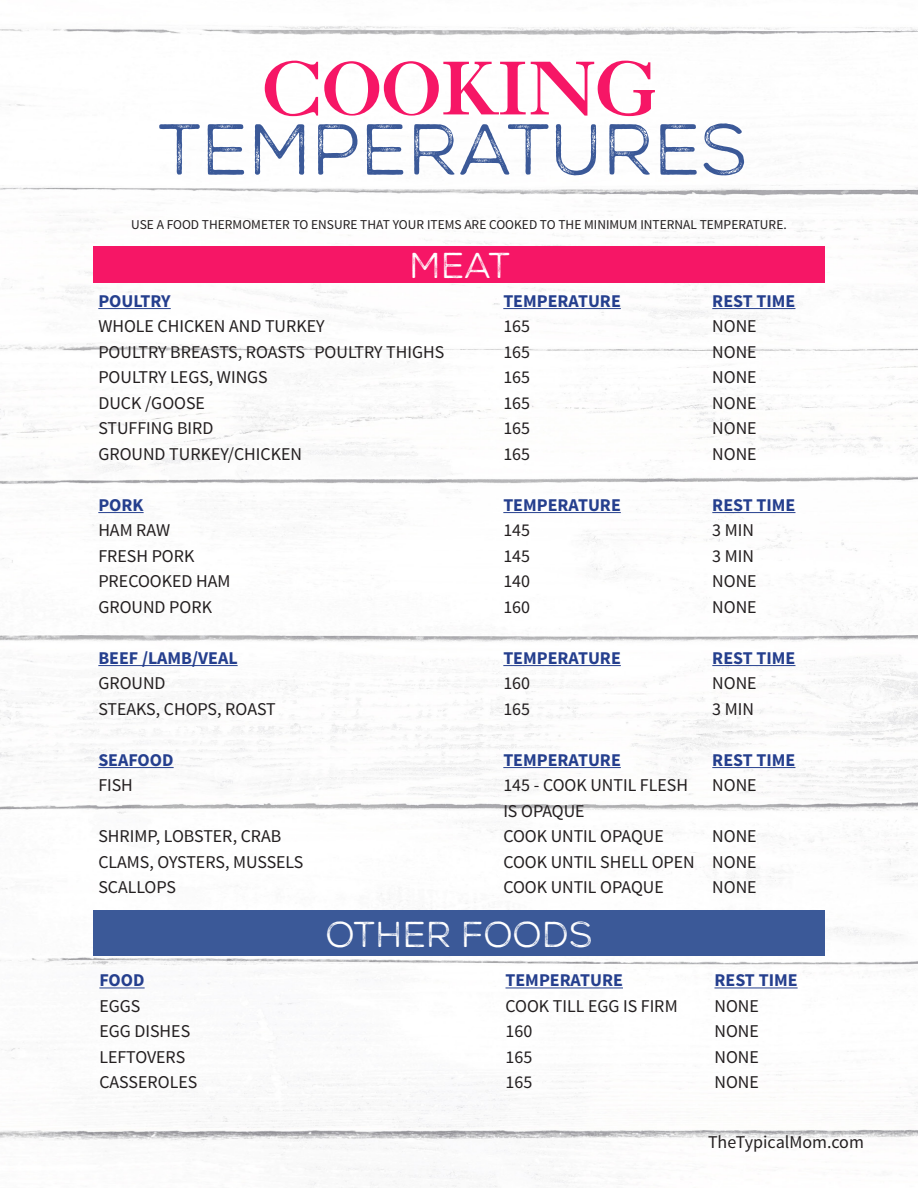
<style>
.page{position:relative;width:918px;height:1188px;background:#fff}
.page>*{position:absolute;margin:0;border:0;box-sizing:border-box;transform-origin:0 0}
.t1{font:72px "Nexa Rust Sans Book 03";color:#3b5998}
.t2{font:700 72px "Caslon";color:#f61666}
.t3{font:36px "Nexa Rust Sans Book 03";color:#fff}
.t4{font:18px/25.5px "Source Sans Pro";color:#231f20}
.t5{font:700 18px "Source Sans Pro";color:#253f8e}
.t6{font:13.5px "Source Sans Pro";color:#231f20}
</style>
<div class="page">
<img style="left:0;top:26px;width:918px;height:1162px">
<div style="left:93px;top:247px;width:732px;height:36px;background:#f61666"></div>
<hr style="left:98px;top:308px;width:73px;height:1px;background:#253f8e">
<hr style="left:98px;top:512px;width:46px;height:1px;background:#253f8e">
<hr style="left:98px;top:665px;width:140px;height:1px;background:#253f8e">
<hr style="left:98px;top:767px;width:76px;height:1px;background:#253f8e">
<hr style="left:503px;top:308px;width:118px;height:1px;background:#253f8e">
<hr style="left:503px;top:512px;width:118px;height:1px;background:#253f8e">
<hr style="left:503px;top:665px;width:118px;height:1px;background:#253f8e">
<hr style="left:503px;top:767px;width:118px;height:1px;background:#253f8e">
<hr style="left:712px;top:308px;width:83px;height:1px;background:#253f8e">
<hr style="left:712px;top:512px;width:83px;height:1px;background:#253f8e">
<hr style="left:712px;top:665px;width:83px;height:1px;background:#253f8e">
<hr style="left:712px;top:767px;width:83px;height:1px;background:#253f8e">
<div style="left:93px;top:910px;width:732px;height:46px;background:#3b5998"></div>
<hr style="left:99px;top:988px;width:46px;height:1px;background:#253f8e">
<hr style="left:506px;top:988px;width:117px;height:1px;background:#253f8e">
<hr style="left:714px;top:988px;width:84px;height:1px;background:#253f8e">
<p class="t2" style="left:263px;top:44px;width:394px">COOKING</p>
<p class="t1" style="left:158px;top:109px;width:591px">TEMPERATURES</p>
<p class="t6" style="left:131px;top:216px;width:657px">USE A FOOD THERMOMETER TO ENSURE THAT YOUR ITEMS ARE COOKED TO THE MINIMUM INTERNAL TEMPERATURE.</p>
<p class="t3" style="left:409px;top:245px;width:102px">MEAT</p>
<p class="t5" style="left:98px;top:289px;width:74px">POULTRY</p>
<p class="t4" style="left:98px;top:314px;width:228px">WHOLE CHICKEN AND TURKEY</p>
<p class="t4" style="left:98px;top:339px;width:347px">POULTRY BREASTS, ROASTS POULTRY THIGHS</p>
<p class="t4" style="left:98px;top:365px;width:171px">POULTRY LEGS, WINGS</p>
<p class="t4" style="left:98px;top:390px;width:108px">DUCK /GOOSE</p>
<p class="t4" style="left:98px;top:416px;width:117px">STUFFING BIRD</p>
<p class="t4" style="left:98px;top:441px;width:205px">GROUND TURKEY/CHICKEN</p>
<p class="t5" style="left:98px;top:493px;width:47px">PORK</p>
<p class="t4" style="left:98px;top:518px;width:73px">HAM RAW</p>
<p class="t4" style="left:98px;top:543px;width:98px">FRESH PORK</p>
<p class="t4" style="left:98px;top:569px;width:134px">PRECOOKED HAM</p>
<p class="t4" style="left:98px;top:594px;width:115px">GROUND PORK</p>
<p class="t5" style="left:98px;top:646px;width:141px">BEEF /LAMB/VEAL</p>
<p class="t4" style="left:98px;top:671px;width:69px">GROUND</p>
<p class="t4" style="left:98px;top:696px;width:179px">STEAKS, CHOPS, ROAST</p>
<p class="t5" style="left:98px;top:748px;width:77px">SEAFOOD</p>
<p class="t4" style="left:98px;top:773px;width:36px">FISH</p>
<p class="t4" style="left:98px;top:824px;width:185px">SHRIMP, LOBSTER, CRAB</p>
<p class="t4" style="left:98px;top:849px;width:207px">CLAMS, OYSTERS, MUSSELS</p>
<p class="t4" style="left:98px;top:875px;width:79px">SCALLOPS</p>
<p class="t5" style="left:503px;top:289px;width:119px">TEMPERATURE</p>
<p class="t4" style="left:503px;top:314px;width:28px">165</p>
<p class="t4" style="left:503px;top:339px;width:28px">165</p>
<p class="t4" style="left:503px;top:365px;width:28px">165</p>
<p class="t4" style="left:503px;top:390px;width:28px">165</p>
<p class="t4" style="left:503px;top:416px;width:28px">165</p>
<p class="t4" style="left:503px;top:441px;width:28px">165</p>
<p class="t5" style="left:503px;top:493px;width:119px">TEMPERATURE</p>
<p class="t4" style="left:503px;top:518px;width:28px">145</p>
<p class="t4" style="left:503px;top:543px;width:28px">145</p>
<p class="t4" style="left:503px;top:569px;width:28px">140</p>
<p class="t4" style="left:503px;top:594px;width:28px">160</p>
<p class="t5" style="left:503px;top:646px;width:119px">TEMPERATURE</p>
<p class="t4" style="left:503px;top:671px;width:28px">160</p>
<p class="t4" style="left:503px;top:696px;width:28px">165</p>
<p class="t5" style="left:503px;top:748px;width:119px">TEMPERATURE</p>
<p class="t4" style="left:503px;top:773px;width:186px">145 - COOK UNTIL FLESH<br>IS OPAQUE</p>
<p class="t4" style="left:503px;top:824px;width:162px">COOK UNTIL OPAQUE</p>
<p class="t4" style="left:503px;top:849px;width:193px">COOK UNTIL SHELL OPEN</p>
<p class="t4" style="left:503px;top:875px;width:162px">COOK UNTIL OPAQUE</p>
<p class="t5" style="left:99px;top:969px;width:47px">FOOD</p>
<p class="t4" style="left:99px;top:993px;width:42px">EGGS</p>
<p class="t4" style="left:99px;top:1019px;width:92px">EGG DISHES</p>
<p class="t4" style="left:99px;top:1044px;width:87px">LEFTOVERS</p>
<p class="t4" style="left:99px;top:1070px;width:99px">CASSEROLES</p>
<p class="t3" style="left:325px;top:914px;width:269px">OTHER FOODS</p>
<p class="t5" style="left:506px;top:969px;width:119px">TEMPERATURE</p>
<p class="t4" style="left:506px;top:993px;width:174px">COOK TILL EGG IS FIRM</p>
<p class="t4" style="left:506px;top:1019px;width:28px">160</p>
<p class="t4" style="left:506px;top:1044px;width:28px">165</p>
<p class="t4" style="left:506px;top:1070px;width:28px">165</p>
<p class="t5" style="left:712px;top:289px;width:85px">REST TIME</p>
<p class="t4" style="left:712px;top:314px;width:46px">NONE</p>
<p class="t4" style="left:712px;top:339px;width:46px">NONE</p>
<p class="t4" style="left:712px;top:365px;width:46px">NONE</p>
<p class="t4" style="left:712px;top:390px;width:46px">NONE</p>
<p class="t4" style="left:712px;top:416px;width:46px">NONE</p>
<p class="t4" style="left:712px;top:441px;width:46px">NONE</p>
<p class="t5" style="left:712px;top:493px;width:85px">REST TIME</p>
<p class="t4" style="left:712px;top:518px;width:43px">3 MIN</p>
<p class="t4" style="left:712px;top:543px;width:43px">3 MIN</p>
<p class="t4" style="left:712px;top:569px;width:46px">NONE</p>
<p class="t4" style="left:712px;top:594px;width:46px">NONE</p>
<p class="t5" style="left:712px;top:646px;width:85px">REST TIME</p>
<p class="t4" style="left:712px;top:671px;width:46px">NONE</p>
<p class="t4" style="left:712px;top:696px;width:43px">3 MIN</p>
<p class="t5" style="left:712px;top:748px;width:85px">REST TIME</p>
<p class="t4" style="left:712px;top:773px;width:46px">NONE</p>
<p class="t4" style="left:712px;top:824px;width:46px">NONE</p>
<p class="t4" style="left:712px;top:849px;width:46px">NONE</p>
<p class="t4" style="left:712px;top:875px;width:46px">NONE</p>
<p class="t5" style="left:714px;top:969px;width:85px">REST TIME</p>
<p class="t4" style="left:714px;top:993px;width:46px">NONE</p>
<p class="t4" style="left:714px;top:1019px;width:46px">NONE</p>
<p class="t4" style="left:714px;top:1044px;width:46px">NONE</p>
<p class="t4" style="left:714px;top:1070px;width:46px">NONE</p>
<p class="t4" style="left:708px;top:1129px;width:157px">TheTypicalMom.com</p>
</div>
